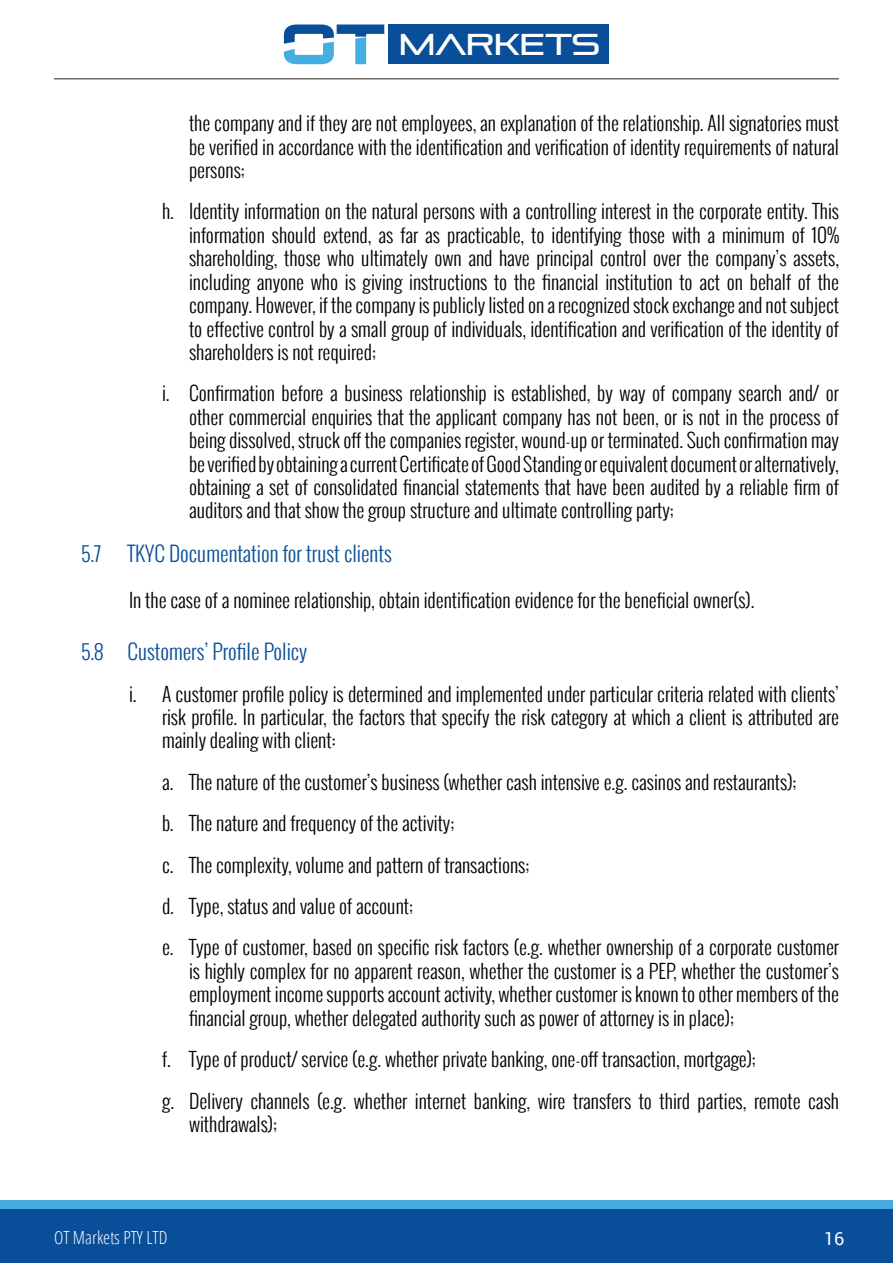
<style>
.page{position:relative;width:893px;height:1263px;background:#fff}
.page>*{position:absolute;margin:0;border:0;box-sizing:border-box;transform-origin:0 0}
.t1{font:30px "Pirulen Rg";color:#fff}
.t2{font:300 21px "Oswald";color:#094e98}
.t3{font:300 20.25px "Oswald";color:#094e98}
.t4{font:300 19.5px/23.4px "Oswald";color:#000;text-align:justify}
.t5{font:300 condensed 18px "Open Sans";color:#fff}
.t6{font:18px "Roboto";color:#fff}
.s1{font-size:20.25px}
</style>
<div class="page">
<svg style="left:284px;top:24px;width:100px;height:40px"></svg>
<div style="left:389px;top:24px;width:220px;height:40px;background:#094e98"></div>
<hr style="left:54px;top:78px;width:785px;height:1px;background:#3c3633">
<div style="left:0;top:1200px;width:893px;height:54px;background:#46acde"></div>
<div style="left:0;top:1209px;width:893px;height:54px;background:#094e98"></div>
<h1 class="t1" style="left:399px;top:27px;width:202px">MARKETS</h1>
<p class="t4" style="left:189px;top:111px;width:651px">the company and if they are not employees, an explanation of the relationship. All signatories must be verified in accordance with the identification and verification of identity requirements of natural persons;</p>
<p class="t4" style="left:189px;top:200px;width:651px;text-indent:-27px">h. Identity information on the natural persons with a controlling interest in the corporate entity. This information should extend, as far as practicable, to identifying those with a minimum of 10% shareholding, those who ultimately own and have principal control over the company’s assets, including anyone who is giving instructions to the financial institution to act on behalf of the company. However, if the company is publicly listed on a recognized stock exchange and not subject to effective control by a small group of individuals, identification and verification of the identity of shareholders is not required;</p>
<p class="t4" style="left:189px;top:381px;width:651px;text-indent:-27px">i. Confirmation before a business relationship is established, by way of company search and/ or other commercial enquiries that the applicant company has not been, or is not in the process of being dissolved, struck off the companies register, wound-up or terminated. Such confirmation may be verified by obtaining a current Certificate of Good Standing or equivalent document or alternatively, obtaining a set of consolidated financial statements that have been audited by a reliable firm of auditors and that show the group structure and ultimate controlling party;</p>
<p class="t3" style="left:81px;top:538px;width:22px">5.7</p>
<p class="t2" style="left:128px;top:537px;width:266px">TKYC Documentation for trust clients</p>
<p class="t4" style="left:129px;top:588px;width:627px">In the case of a nominee relationship, obtain identification evidence for the beneficial owner(s).</p>
<p class="t2" style="left:81px;top:636px;width:228px"><span class="s1">5.8</span> Customers’ Profile Policy</p>
<p class="t4" style="left:162px;top:682px;width:678px;text-indent:-33px">i. A customer profile policy is determined and implemented under particular criteria related with clients’ risk profile. In particular, the factors that specify the risk category at which a client is attributed are mainly dealing with client:</p>
<p class="t4" style="left:162px;top:761px;width:678px;line-height:41.4px;text-align:left">a. The nature of the customer’s business (whether cash intensive e.g. casinos and restaurants);<br>b. The nature and frequency of the activity;<br>c. The complexity, volume and pattern of transactions;<br>d. Type, status and value of account;<br>e. Type of customer, based on specific risk factors (e.g. whether ownership of a corporate customer</p>
<p class="t4" style="left:189px;top:959px;width:651px">is highly complex for no apparent reason, whether the customer is a PEP, whether the customer’s employment income supports account activity, whether customer is known to other members of the financial group, whether delegated authority such as power of attorney is in place);</p>
<p class="t4" style="left:162px;top:1038px;width:678px;line-height:41.4px">f. Type of product/ service (e.g. whether private banking, one-off transaction, mortgage);<br>g. Delivery channels (e.g. whether internet banking, wire transfers to third parties, remote cash</p>
<p class="t4" style="left:189px;top:1112px;width:90px">withdrawals);</p>
<p class="t5" style="left:54px;top:1225px;width:115px">OT Markets PTY LTD</p>
<p class="t6" style="left:824px;top:1226px;width:22px">16</p>
</div>
